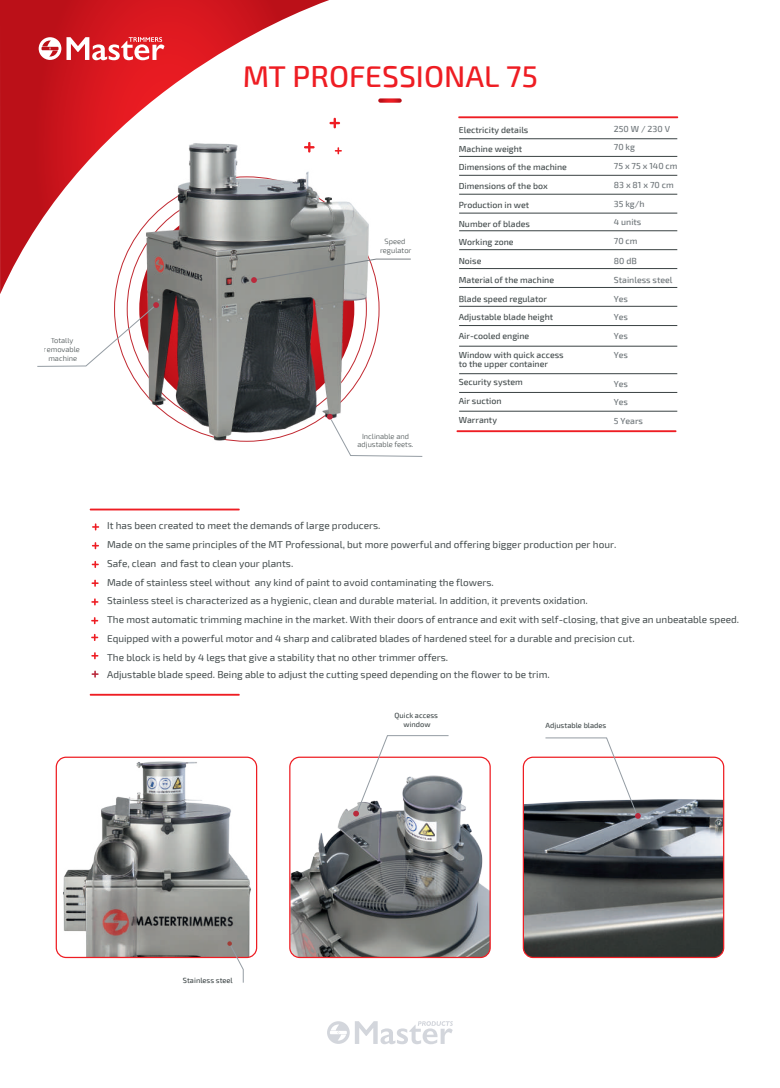
<style>
.page{position:relative;width:780px;height:1088px;background:#fff}
.page>*{position:absolute;margin:0;border:0;box-sizing:border-box;transform-origin:0 0}
.t1{font:500 30px "Exo 2";color:#ee1d23}
.t2{font:10px/18.8px "Exo 2";color:#434b4c}
.t3{font:500 8.75px/18.8px "Exo 2";color:#434b4c}
.t4{font:500 8.75px/18.8px "Exo 2";color:#6e7579}
.t5{font:300 7.5px/8.8px "Exo 2";color:#434b4c;text-align:center}
.t6{font:500 7.5px/9px "Exo 2";color:#434b4c;text-align:center}
</style>
<div class="page">
<svg style="left:378px;top:98px;width:23px;height:5px"></svg>
<svg style="left:0;top:0;width:329px;height:294px"></svg>
<svg style="left:39px;top:37px;width:125px;height:23px"></svg>
<svg style="left:327px;top:1021px;width:126px;height:23px"></svg>
<svg style="left:89px;top:694px;width:151px;height:2px"></svg>
<svg style="left:89px;top:508px;width:151px;height:2px"></svg>
<svg style="left:92px;top:523px;width:7px;height:7px"></svg>
<svg style="left:92px;top:542px;width:7px;height:7px"></svg>
<svg style="left:92px;top:561px;width:7px;height:7px"></svg>
<svg style="left:91px;top:580px;width:8px;height:7px"></svg>
<svg style="left:91px;top:598px;width:7px;height:7px"></svg>
<svg style="left:91px;top:617px;width:7px;height:7px"></svg>
<svg style="left:91px;top:634px;width:7px;height:7px"></svg>
<svg style="left:91px;top:652px;width:7px;height:7px"></svg>
<svg style="left:91px;top:670px;width:8px;height:8px"></svg>
<img style="left:135px;top:135px;width:243px;height:307px">
<svg style="left:304px;top:142px;width:10px;height:11px"></svg>
<svg style="left:329px;top:118px;width:11px;height:10px"></svg>
<svg style="left:335px;top:147px;width:7px;height:7px"></svg>
<svg style="left:37px;top:302px;width:122px;height:65px"></svg>
<svg style="left:330px;top:419px;width:93px;height:38px"></svg>
<svg style="left:326px;top:413px;width:7px;height:7px"></svg>
<svg style="left:251px;top:258px;width:160px;height:25px"></svg>
<hr style="left:459px;top:139px;width:218px;height:1px;background:#3a4243">
<svg style="left:458px;top:116px;width:220px;height:2px"></svg>
<svg style="left:456px;top:430px;width:220px;height:2px"></svg>
<hr style="left:459px;top:156px;width:218px;height:1px;background:#3a4243">
<hr style="left:459px;top:175px;width:218px;height:1px;background:#3a4243">
<hr style="left:459px;top:194px;width:218px;height:1px;background:#3a4243">
<hr style="left:459px;top:213px;width:218px;height:1px;background:#3a4243">
<hr style="left:459px;top:231px;width:218px;height:1px;background:#3a4243">
<hr style="left:459px;top:249px;width:218px;height:1px;background:#3a4243">
<hr style="left:459px;top:268px;width:218px;height:1px;background:#3a4243">
<hr style="left:459px;top:287px;width:218px;height:1px;background:#3a4243">
<hr style="left:459px;top:306px;width:218px;height:1px;background:#3a4243">
<hr style="left:459px;top:325px;width:218px;height:1px;background:#3a4243">
<hr style="left:459px;top:346px;width:218px;height:1px;background:#3a4243">
<hr style="left:459px;top:373px;width:218px;height:1px;background:#3a4243">
<hr style="left:459px;top:392px;width:218px;height:1px;background:#3a4243">
<img style="left:56px;top:758px;width:200px;height:199px">
<div style="left:56px;top:756px;width:201px;height:202px;border:1px solid #ee1d23;border-radius:10px"></div>
<img style="left:290px;top:757px;width:200px;height:200px">
<div style="left:289px;top:756px;width:201px;height:202px;border:1px solid #ee1d23;border-radius:10px"></div>
<img style="left:524px;top:758px;width:199px;height:199px">
<div style="left:522px;top:756px;width:202px;height:202px;border:1px solid #ee1d23;border-radius:10px"></div>
<svg style="left:227px;top:941px;width:17px;height:42px"></svg>
<svg style="left:356px;top:735px;width:93px;height:78px"></svg>
<div style="left:353px;top:810px;width:6px;height:7px;background:#b92a3c;border-radius:3px"></div>
<svg style="left:545px;top:737px;width:92px;height:78px"></svg>
<svg style="left:634px;top:813px;width:7px;height:6px"></svg>
<hr style="left:459px;top:411px;width:218px;height:1px;background:#3a4243">
<p class="t5" style="left:44px;top:336px;width:37px">Totally removable machine</p>
<h1 class="t1" style="left:243px;top:58px;width:296px">MT PROFESSIONAL 75</h1>
<p class="t5" style="left:380px;top:237px;width:33px">Speed regulator</p>
<p class="t5" style="left:357px;top:432px;width:57px">Inclinable and adjustable feets.</p>
<p class="t3" style="left:459px;top:121px;width:110px">Electricity details<br>Machine weight<br>Dimensions of the machine<br>Dimensions of the box<br>Production in wet<br>Number of blades<br>Working zone<br>Noise<br>Material of the machine<br>Blade speed regulator<br>Adjustable blade height<br>Air-cooled engine<br>Window with quick access</p>
<p class="t3" style="left:459px;top:354px;width:91px">to the upper container<br>Security system<br>Air suction<br>Warranty</p>
<p class="t4" style="left:613px;top:119px;width:65px">250 W / 230 V<br>70 kg<br>75 x 75 x 140 cm<br>83 x 81 x 70 cm<br>35 kg/h<br>4 units<br>70 cm</p>
<p class="t4" style="left:613px;top:271px;width:60px">Stainless steel<br>Yes<br>Yes<br>Yes<br>Yes</p>
<p class="t4" style="left:613px;top:374px;width:31px">Yes<br>Yes<br>5 Years</p>
<p class="t4" style="left:613px;top:252px;width:25px">80 dB</p>
<p class="t2" style="left:107px;top:517px;width:633px">It has been created to meet the demands of large producers.<br>Made on the same principles of the MT Professional, but more powerful and offering bigger production per hour.<br>Safe, clean and fast to clean your plants.<br>Made of stainless steel without any kind of paint to avoid contaminating the flowers.<br>Stainless steel is characterized as a hygienic, clean and durable material. In addition, it prevents oxidation.<br>The most automatic trimming machine in the market. With their doors of entrance and exit with self-closing, that give an unbeatable speed.<br>Equipped with a powerful motor and 4 sharp and calibrated blades of hardened steel for a durable and precision cut.<br>The block is held by 4 legs that give a stability that no other trimmer offers.</p>
<p class="t2" style="left:107px;top:665px;width:444px">Adjustable blade speed. Being able to adjust the cutting speed depending on the flower to be trim.</p>
<p class="t6" style="left:394px;top:711px;width:45px">Quick access window</p>
<p class="t6" style="left:545px;top:721px;width:62px">Adjustable blades</p>
<p class="t6" style="left:183px;top:976px;width:51px">Stainless steel</p>
</div>
